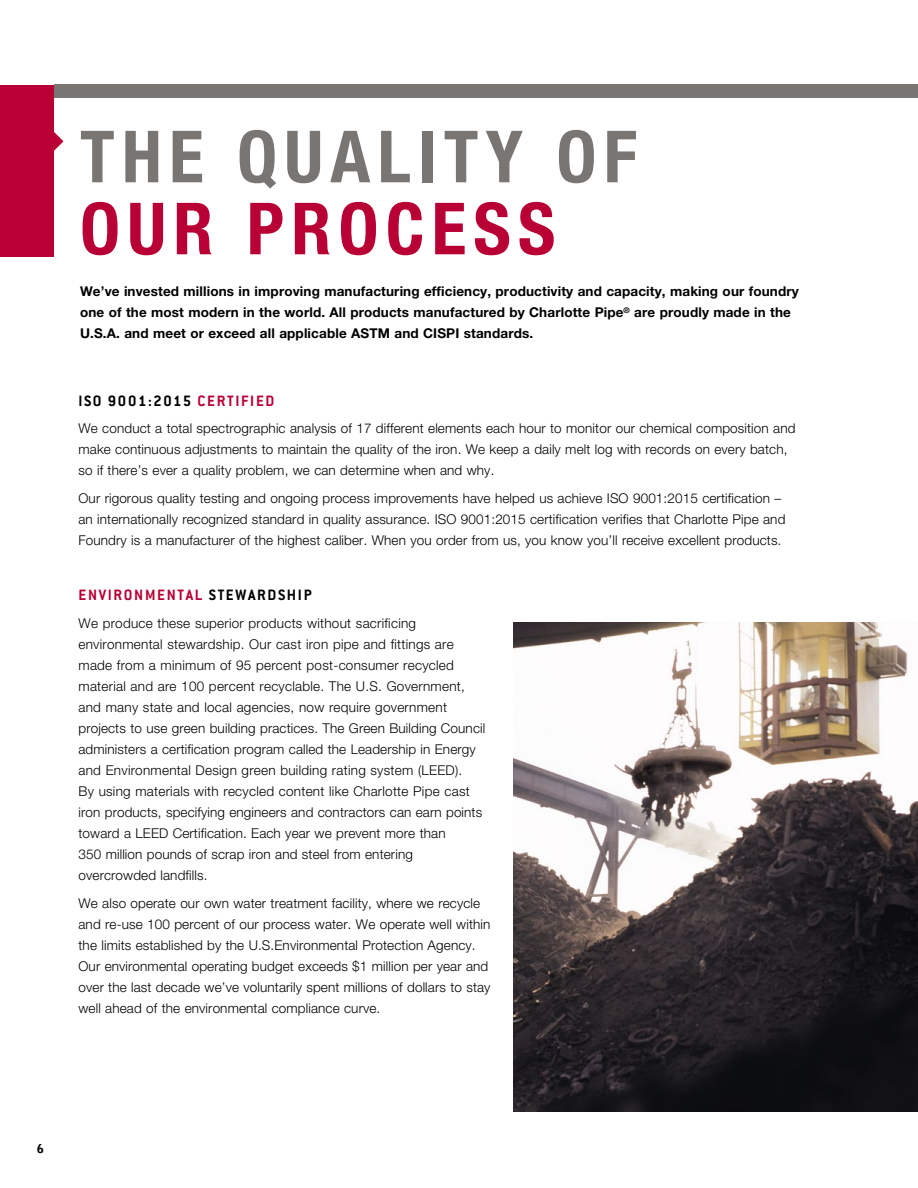
<style>
.page{position:relative;width:918px;height:1188px;background:#fff}
.page>*{position:absolute;margin:0;border:0;box-sizing:border-box;transform-origin:0 0}
.t1{font:700 condensed 72px "Helvetica Neue LT Pro";letter-spacing:.1em;color:#787572}
.t2{font:700 condensed 72px "Helvetica Neue LT Pro";letter-spacing:.1em;color:#b90035}
.t3{font:700 16.5px "Conduit ITC";letter-spacing:.1em;color:#b90035}
.t4{font:700 16.5px "Conduit ITC";letter-spacing:.1em;color:#000}
.t5{font:300 13.5px/21px "Helvetica Neue LT Pro";letter-spacing:.01em;color:#000}
.t6{font:700 13.5px/21px "Helvetica Neue LT Pro";letter-spacing:.01em;color:#000}
.t7{font:900 12px "Bell Gothic Std";color:#000}
.s1{color:#b90035}
.s2{color:#000}
</style>
<div class="page">
<img style="left:513px;top:623px;width:405px;height:488px">
<div style="left:0;top:85px;width:54px;height:171px;background:#b90035"></div>
<svg style="left:54px;top:132px;width:10px;height:19px"></svg>
<div style="left:54px;top:85px;width:864px;height:13px;background:#787572"></div>
<h1 class="t1" style="left:80px;top:114px;width:558px">THE QUALITY OF</h1>
<h1 class="t2" style="left:80px;top:186px;width:477px">OUR PROCESS</h1>
<p class="t6" style="left:80px;top:281px;width:720px">We’ve invested millions in improving manufacturing efficiency, productivity and capacity, making our foundry one of the most modern in the world. All products manufactured by Charlotte Pipe<sup>®</sup> are proudly made in the<br>U.S.A. and meet or exceed all applicable ASTM and CISPI standards.</p>
<p class="t4" style="left:79px;top:391px;width:198px">ISO 9001:2015 <span class="s1">CERTIFIED</span></p>
<p class="t5" style="left:79px;top:418px;width:719px">We conduct a total spectrographic analysis of 17 different elements each hour to monitor our chemical composition and make continuous adjustments to maintain the quality of the iron. We keep a daily melt log with records on every batch, so if there’s ever a quality problem, we can determine when and why.</p>
<p class="t5" style="left:79px;top:487px;width:708px">Our rigorous quality testing and ongoing process improvements have helped us achieve ISO 9001:2015 certification – an internationally recognized standard in quality assurance. ISO 9001:2015 certification verifies that Charlotte Pipe and<br>Foundry is a manufacturer of the highest caliber. When you order from us, you know you’ll receive excellent products.</p>
<p class="t3" style="left:79px;top:586px;width:235px">ENVIRONMENTAL <span class="s2">STEWARDSHIP</span></p>
<p class="t5" style="left:79px;top:612px;width:408px">We produce these superior products without sacrificing environmental stewardship. Our cast iron pipe and fittings are made from a minimum of 95 percent post-consumer recycled material and are 100 percent recyclable. The U.S. Government, and many state and local agencies, now require government projects to use green building practices. The Green Building Council administers a certification program called the Leadership in Energy and Environmental Design green building rating system (LEED).<br>By using materials with recycled content like Charlotte Pipe cast iron products, specifying engineers and contractors can earn points toward a LEED Certification. Each year we prevent more than<br>350 million pounds of scrap iron and steel from entering overcrowded landfills.</p>
<p class="t5" style="left:79px;top:892px;width:414px">We also operate our own water treatment facility, where we recycle and re-use 100 percent of our process water. We operate well within the limits established by the U.S.Environmental Protection Agency.<br>Our environmental operating budget exceeds $1 million per year and over the last decade we’ve voluntarily spent millions of dollars to stay well ahead of the environmental compliance curve.</p>
<p class="t7" style="left:37px;top:1141px;width:8px">6</p>
</div>
